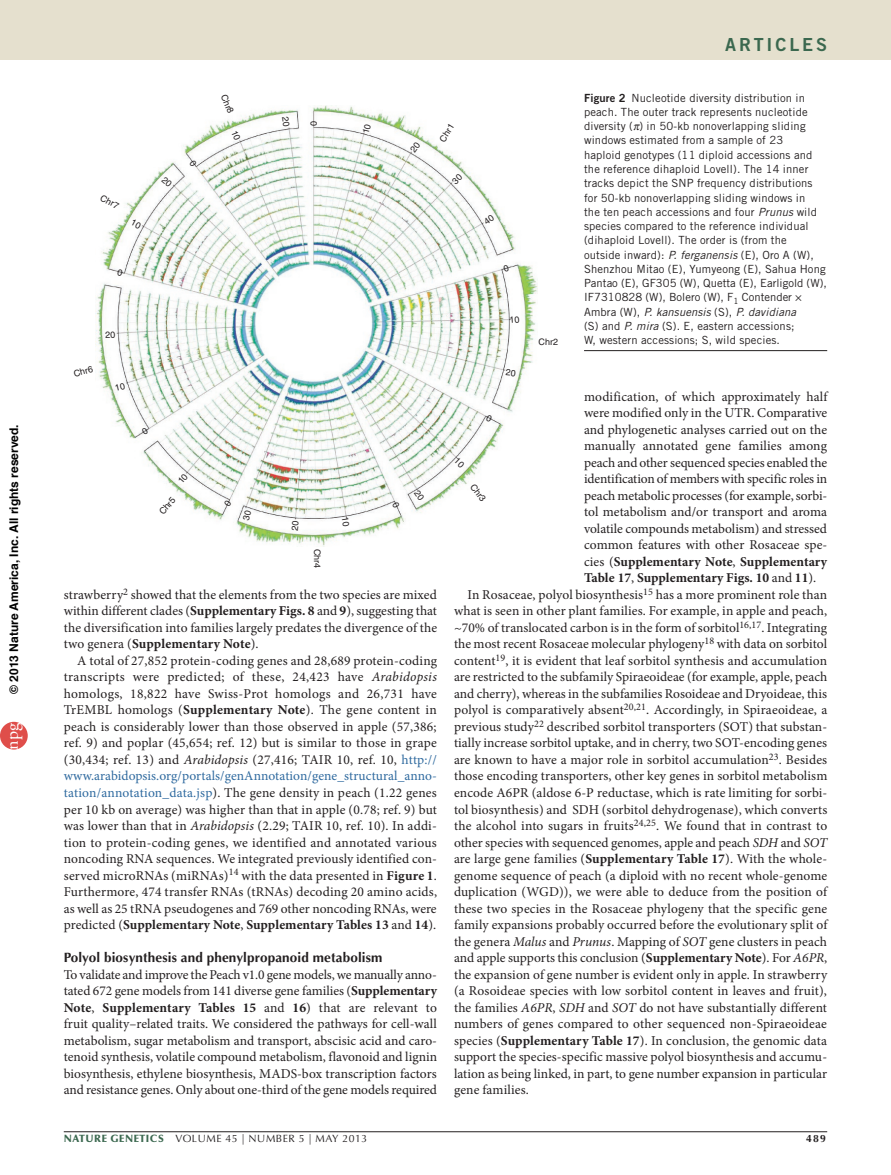
<style>
.page{position:relative;width:891px;height:1175px;background:#fff}
.page>*{position:absolute;margin:0;border:0;box-sizing:border-box;transform-origin:0 0}
.z-HEADER_follow_Righ{font:18px "Trade Gothic LT Std Bd 2";letter-spacing:.16em;color:#3b684f}
.t1{font:18px "Adobe Garamond Pro";color:#fff}
.pPara{font:13.5px/16.5px "Minion Pro";color:#231f20;text-align:justify}
.pFirstpara{font:13.5px/16.5px "Minion Pro";color:#231f20;text-align:justify}
.pSec2ttl{font:700 13.5px "Optima LT Std";letter-spacing:.01em;color:#231f20}
.t2{font:700 12px "Helvetica";color:#000}
.pFigureCaption{font:11.25px/14.2px "Trade Gothic LT Std";letter-spacing:.01em;color:#231f20}
.t3{font:10.5px "Optima LT Std";letter-spacing:.05em;color:#231f20}
.t4{font:700 10.5px "Optima LT Std";color:#231f20}
.t5{font:9px "Helvetica LT Std";color:#231f20}
.s1{font-family:"Trade Gothic LT Std Bd 2"}
.s2{font-style:italic}
.s3{font-weight:700}
.s4{color:#2f6a9f}
.s5{font-weight:900;color:#3b684f}
</style>
<div class="page">
<div style="left:0;top:0;width:891px;height:60px;background:#e5e0ce"></div>
<hr style="left:64px;top:1131px;width:763px;height:1px;background:#231f20">
<img style="left:96px;top:105px;width:442px;height:441px">
<hr style="left:584px;top:350px;width:243px;height:1px;background:#231f20">
<div style="left:0;top:722px;width:28px;height:27px;background:#df4e4a;border-radius:50%"></div>
<svg style="left:282px;top:116px;width:8px;height:11px"></svg>
<svg style="left:232px;top:130px;width:9px;height:11px"></svg>
<svg style="left:189px;top:159px;width:8px;height:8px"></svg>
<svg style="left:161px;top:176px;width:11px;height:11px"></svg>
<svg style="left:106px;top:331px;width:9px;height:7px"></svg>
<svg style="left:291px;top:521px;width:8px;height:10px"></svg>
<svg style="left:131px;top:219px;width:11px;height:10px"></svg>
<svg style="left:115px;top:382px;width:10px;height:8px"></svg>
<svg style="left:178px;top:473px;width:10px;height:11px"></svg>
<svg style="left:342px;top:517px;width:8px;height:9px"></svg>
<svg style="left:414px;top:490px;width:11px;height:11px"></svg>
<svg style="left:506px;top:369px;width:10px;height:7px"></svg>
<svg style="left:454px;top:457px;width:11px;height:11px"></svg>
<svg style="left:510px;top:316px;width:9px;height:7px"></svg>
<svg style="left:117px;top:268px;width:6px;height:8px"></svg>
<svg style="left:142px;top:427px;width:7px;height:8px"></svg>
<svg style="left:224px;top:500px;width:8px;height:7px"></svg>
<svg style="left:243px;top:510px;width:8px;height:11px"></svg>
<svg style="left:392px;top:502px;width:8px;height:6px"></svg>
<svg style="left:486px;top:415px;width:6px;height:7px"></svg>
<svg style="left:503px;top:264px;width:6px;height:8px"></svg>
<svg style="left:483px;top:214px;width:12px;height:11px"></svg>
<svg style="left:452px;top:173px;width:11px;height:11px"></svg>
<svg style="left:410px;top:142px;width:11px;height:11px"></svg>
<svg style="left:363px;top:123px;width:8px;height:10px"></svg>
<svg style="left:310px;top:121px;width:7px;height:5px"></svg>
<p class="t2" style="left:4px;top:693px;width:271px;rotate:-90deg">© 2013 Nature America, Inc. All rights reserved.</p>
<h1 class="t1" style="left:1px;top:749px;width:28px;rotate:-90deg">npg</h1>
<p class="t5" style="left:103px;top:192px;width:21px;rotate:28deg">Chr7</p>
<p class="t5" style="left:73px;top:368px;width:21px;rotate:-15deg">Chr6</p>
<p class="z-HEADER_follow_Righ" style="left:725px;top:33px;width:103px">ARTICLES</p>
<p class="t5" style="left:228px;top:93px;width:21px;rotate:67deg">Chr8</p>
<p class="pFigureCaption" style="left:584px;top:90px;width:244px"><span class="s1">FIGURE 2</span> Nucleotide diversity distribution in peach. The outer track represents nucleotide diversity ( ) in 50-kb nonoverlapping sliding windows estimated from a sample of 23<br>haploid genotypes (11 diploid accessions and the reference dihaploid Lovell). The 14 inner tracks depict the SNP frequency distributions for 50-kb nonoverlapping sliding windows in<br>the ten peach accessions and four <span class="s2">Prunus</span> wild species compared to the reference individual (dihaploid Lovell). The order is (from the<br>outside inward): <span class="s2">P. ferganensis</span> (E), Oro A (W), Shenzhou Mitao (E), Yumyeong (E), Sahua Hong Pantao (E), GF305 (W), Quetta (E), Earligold (W), IF7310828 (W), Bolero (W), F<sub>1</sub> Contender × Ambra (W), <span class="s2">P. kansuensis</span> (S), <span class="s2">P. davidiana<br></span>(S) and <span class="s2">P. mira</span> (S). E, eastern accessions;<br>W, western accessions; S, wild species.</p>
<p class="t5" style="left:437px;top:138px;width:21px;rotate:-58deg">Chr1</p>
<p class="t5" style="left:539px;top:336px;width:21px">Chr2</p>
<p class="t5" style="left:157px;top:510px;width:21px;rotate:-49deg">Chr5</p>
<p class="t5" style="left:323px;top:548px;width:21px;rotate:90deg">Chr4</p>
<p class="pFirstpara" style="left:64px;top:586px;width:375px">strawberry<sup>2</sup> showed that the elements from the two species are mixed within different clades (<span class="s3">Supplementary Figs. 8</span> and <span class="s3">9</span>), suggesting that the diversification into families largely predates the divergence of the two genera (<span class="s3">Supplementary Note</span>).</p>
<p class="pPara" style="left:64px;top:652px;width:375px;text-indent:14px">A total of 27,852 protein-coding genes and 28,689 protein-coding transcripts were predicted; of these, 24,423 have <span class="s2">Arabidopsis </span>homologs, 18,822 have Swiss-Prot homologs and 26,731 have TrEMBL homologs (<span class="s3">Supplementary Note</span>). The gene content in peach is considerably lower than those observed in apple (57,386; ref. 9) and poplar (45,654; ref. 12) but is similar to those in grape (30,434; ref. 13) and <span class="s2">Arabidopsis</span> (27,416; TAIR 10, ref. 10, <span class="s4">http:// www.arabidopsis.org/portals/genAnnotation/gene_structural_anno&shy;tation/annotation_data.jsp</span>). The gene density in peach (1.22 genes per 10 kb on average) was higher than that in apple (0.78; ref. 9) but was lower than that in <span class="s2">Arabidopsis</span> (2.29; TAIR 10, ref. 10). In addi&shy;tion to protein-coding genes, we identified and annotated various noncoding RNA sequences. We integrated previously identified con&shy;served microRNAs (miRNAs)<sup>14</sup> with the data presented in <span class="s3">Figure 1</span>.<br>Furthermore, 474 transfer RNAs (tRNAs) decoding 20 amino acids, as well as 25 tRNA pseudogenes and 769 other noncoding RNAs, were predicted (<span class="s3">Supplementary Note</span>, <span class="s3">Supplementary Tables 13</span> and <span class="s3">14</span>).</p>
<p class="pSec2ttl" style="left:64px;top:949px;width:320px">Polyol biosynthesis and phenylpropanoid metabolism</p>
<p class="pFirstpara" style="left:64px;top:966px;width:375px">To validate and improve the Peach v1.0 gene models, we manually anno&shy;tated 672 gene models from 141 diverse gene families (<span class="s3">Supplementary Note</span>, <span class="s3">Supplementary Tables 15</span> and <span class="s3">16</span>) that are relevant to fruit quality–related traits. We considered the pathways for cell-wall metabolism, sugar metabolism and transport, abscisic acid and caro&shy;tenoid synthesis, volatile compound metabolism, flavonoid and lignin biosynthesis, ethylene biosynthesis, MADS-box transcription factors and resistance genes. Only about one-third of the gene models required</p>
<p class="pFirstpara" style="left:584px;top:388px;width:245px">modification, of which approximately half were modified only in the UTR. Comparative and phylogenetic analyses carried out on the manually annotated gene families among peach and other sequenced species enabled the identification of members with specific roles in peach metabolic processes (for example, sorbi&shy;tol metabolism and/or transport and aroma volatile compounds metabolism) and stressed common features with other Rosaceae spe&shy;cies (<span class="s3">Supplementary Note</span>, <span class="s3">Supplementary Table 17</span>, <span class="s3">Supplementary Figs. 10</span> and <span class="s3">11</span>).</p>
<p class="pPara" style="left:454px;top:586px;width:375px;text-indent:14px">In Rosaceae, polyol biosynthesis<sup>15</sup> has a more prominent role than what is seen in other plant families. For example, in apple and peach, ~70% of translocated carbon is in the form of sorbitol<sup>16,17</sup>. Integrating the most recent Rosaceae molecular phylogeny<sup>18</sup> with data on sorbitol content<sup>19</sup>, it is evident that leaf sorbitol synthesis and accumulation are restricted to the subfamily Spiraeoideae (for example, apple, peach and cherry), whereas in the subfamilies Rosoideae and Dryoideae, this polyol is comparatively absent<sup>20,21</sup>. Accordingly, in Spiraeoideae, a previous study<sup>22</sup> described sorbitol transporters (SOT) that substan&shy;tially increase sorbitol uptake, and in cherry, two SOT-encoding genes are known to have a major role in sorbitol accumulation<sup>23</sup>. Besides those encoding transporters, other key genes in sorbitol metabolism encode A6PR (aldose 6-P reductase, which is rate limiting for sorbi&shy;tol biosynthesis) and SDH (sorbitol dehydrogenase), which converts the alcohol into sugars in fruits<sup>24,25</sup>. We found that in contrast to other species with sequenced genomes, apple and peach <span class="s2">SDH</span> and <span class="s2">SOT </span>are large gene families (<span class="s3">Supplementary Table 17</span>). With the whole&shy;genome sequence of peach (a diploid with no recent whole-genome duplication (WGD)), we were able to deduce from the position of these two species in the Rosaceae phylogeny that the specific gene family expansions probably occurred before the evolutionary split of the genera <span class="s2">Malus</span> and <span class="s2">Prunus</span>. Mapping of <span class="s2">SOT</span> gene clusters in peach and apple supports this conclusion (<span class="s3">Supplementary Note</span>). For <span class="s2">A6PR</span>, the expansion of gene number is evident only in apple. In strawberry (a Rosoideae species with low sorbitol content in leaves and fruit), the families <span class="s2">A6PR</span>, <span class="s2">SDH</span> and <span class="s2">SOT</span> do not have substantially different numbers of genes compared to other sequenced non-Spiraeoideae species (<span class="s3">Supplementary Table 17</span>). In conclusion, the genomic data support the species-specific massive polyol biosynthesis and accumu&shy;lation as being linked, in part, to gene number expansion in particular gene families.</p>
<p class="t5" style="left:477px;top:481px;width:21px;rotate:53deg">Chr3</p>
<p class="t3" style="left:64px;top:1132px;width:305px"><span class="s5">NATURE GENETICS</span> VOLUME 45 | NUMBER 5 | MAY 2013</p>
<p class="t4" style="left:806px;top:1132px;width:21px">489</p>
</div>
